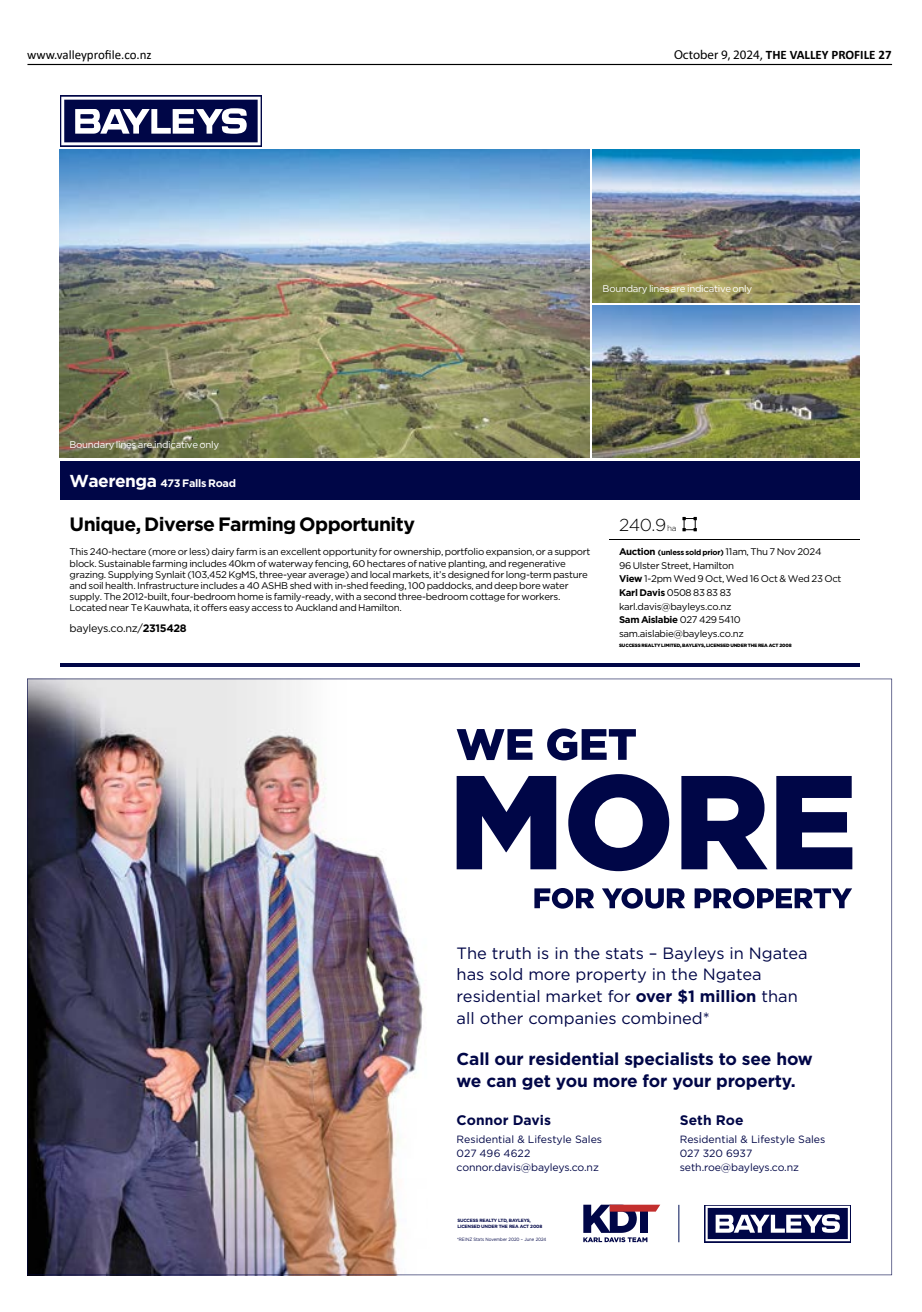
<style>
.page{position:relative;width:922px;height:1312px;background:#fff}
.page>*{position:absolute;margin:0;border:0;box-sizing:border-box;transform-origin:0 0}
.t1{font:700 19.38px "Gotham";letter-spacing:-.03em;color:#000}
.t2{font:700 17.25px/21.9px "Gotham";letter-spacing:-.01em;color:#000647}
.t3{font:300 17.25px "Gotham";color:#000}
.t4{font:16.38px/21.9px "Gotham";color:#000647}
.t5{font:700 13.75px "Gotham";letter-spacing:.005em;color:#000647}
.t6{font:700 13px "Calibri";color:#000}
.t7{font:13px "Calibri";color:#000}
.t8{font:10.75px "Gotham";letter-spacing:-.03em;color:#000}
.t9{font:700 10.75px "Gotham";letter-spacing:-.03em;color:#fff}
.t10{font:10.5px/14px "Gotham";color:#000647}
.t11{font:9.62px/13.6px "Gotham";letter-spacing:-.03em;color:#000}
.t12{font:9.62px "Gotham";letter-spacing:-.03em;color:#fff}
.t13{font:700 7.62px "Gotham";letter-spacing:-.03em;color:#000}
.t14{font:900 4.62px "Gotham";letter-spacing:-.03em;color:#000}
.t15{font:700 4.62px/6.2px "Gotham";letter-spacing:-.04em;color:#000647}
.t16{font:4.62px "Gotham";color:#000647;scale:.9 1}
.s1{font-family:"Myriad Pro";font-weight:400}
.s2{font-weight:400}
.s3{font-size:17.25px}
.s4{font-weight:700}
.s5{font-size:8.12px}
.s6{font-size:9.62px}
.s7{font-weight:400;font-size:9.62px}
</style>
<div class="page">
<hr style="left:27px;top:64px;width:864px;height:1px;background:#000">
<img style="left:27px;top:678px;width:864px;height:596px">
<svg style="left:60px;top:95px;width:202px;height:52px"></svg>
<svg style="left:61px;top:97px;width:199px;height:48px"></svg>
<img style="left:60px;top:150px;width:529px;height:307px">
<img style="left:592px;top:150px;width:267px;height:152px">
<img style="left:592px;top:305px;width:267px;height:152px">
<div style="left:60px;top:461px;width:799px;height:38px;background:#000647"></div>
<svg style="left:682px;top:517px;width:14px;height:14px"></svg>
<hr style="left:609px;top:539px;width:250px;height:1px;background:#000">
<hr style="left:60px;top:663px;width:799px;height:3px;background:#000647">
<h3 class="t7" style="left:27px;top:45px;width:126px">www.valleyprofile.co.nz</h3>
<h3 class="t6" style="left:673px;top:45px;width:219px"><span class="s1">October 9, 2024</span><span class="s2">,</span> THE VALLEY PROFILE 27</h3>
<p class="t12" style="left:602px;top:283px;width:151px">Boundary lines are indicative only</p>
<p class="t12" style="left:70px;top:438px;width:151px">Boundary lines are indicative only</p>
<p class="t9" style="left:70px;top:476px;width:168px"><span class="s3">Waerenga</span> 473 Falls Road</p>
<h1 class="t1" style="left:70px;top:511px;width:347px">Unique, Diverse Farming Opportunity</h1>
<p class="t11" style="left:70px;top:546px;width:522px;line-height:11.1px">This 240-hectare (more or less) dairy farm is an excellent opportunity for ownership, portfolio expansion, or a support block. Sustainable farming includes 40km of waterway fencing, 60 hectares of native planting, and regenerative grazing. Supplying Synlait (103,452 KgMS, three-year average) and local markets, it’s designed for long-term pasture and soil health. Infrastructure includes a 40 ASHB shed with in-shed feeding, 100 paddocks, and deep bore water supply. The 2012-built, four-bedroom home is family-ready, with a second three-bedroom cottage for workers.<br>Located near Te Kauwhata, it offers easy access to Auckland and Hamilton.</p>
<p class="t8" style="left:70px;top:621px;width:119px">bayleys.co.nz/<span class="s4">2315428</span></p>
<h2 class="t3" style="left:619px;top:514px;width:59px">240.9<span class="s5">ha</span></h2>
<p class="t13" style="left:619px;top:547px;width:204px"><span class="s6">Auction</span> (unless sold prior) <span class="s7">11am, Thu 7 Nov 2024</span></p>
<p class="t11" style="left:619px;top:558px;width:224px">96 Ulster Street, Hamilton<br><span class="s4">View</span> 1-2pm Wed 9 Oct, Wed 16 Oct &amp; Wed 23 Oct<br><span class="s4">Karl Davis</span> 0508 83 83 83 karl.davis@bayleys.co.nz<br><span class="s4">Sam Aislabie</span> 027 429 5410 sam.aislabie@bayleys.co.nz</p>
<p class="t14" style="left:619px;top:642px;width:174px">SUCCESS REALTY LIMITED, BAYLEYS, LICENSED UNDER THE REA ACT 2008</p>
<h3 class="t4" style="left:456px;top:941px;width:352px">The truth is in the stats – Bayleys in Ngatea has sold more property in the Ngatea residential market for <span class="s4">over $1 million</span> than all other companies combined*</h3>
<h2 class="t2" style="left:456px;top:1047px;width:357px">Call our residential specialists to see how we can get you more for your property.</h2>
<h3 class="t5" style="left:456px;top:1111px;width:96px">Connor Davis</h3>
<p class="t10" style="left:456px;top:1131px;width:147px">Residential &amp; Lifestyle Sales<br>027 496 4622 connor.davis@bayleys.co.nz</p>
<p class="t15" style="left:457px;top:1216px;width:86px">SUCCESS REALTY LTD, BAYLEYS,<br>LICENSED UNDER THE REA ACT 2008</p>
<p class="t16" style="left:457px;top:1236px;width:101px">*REINZ Stats November 2020 – June 2024</p>
<h3 class="t5" style="left:679px;top:1111px;width:65px">Seth Roe</h3>
<p class="t10" style="left:679px;top:1131px;width:147px">Residential &amp; Lifestyle Sales<br>027 320 6937 seth.roe@bayleys.co.nz</p>
</div>
